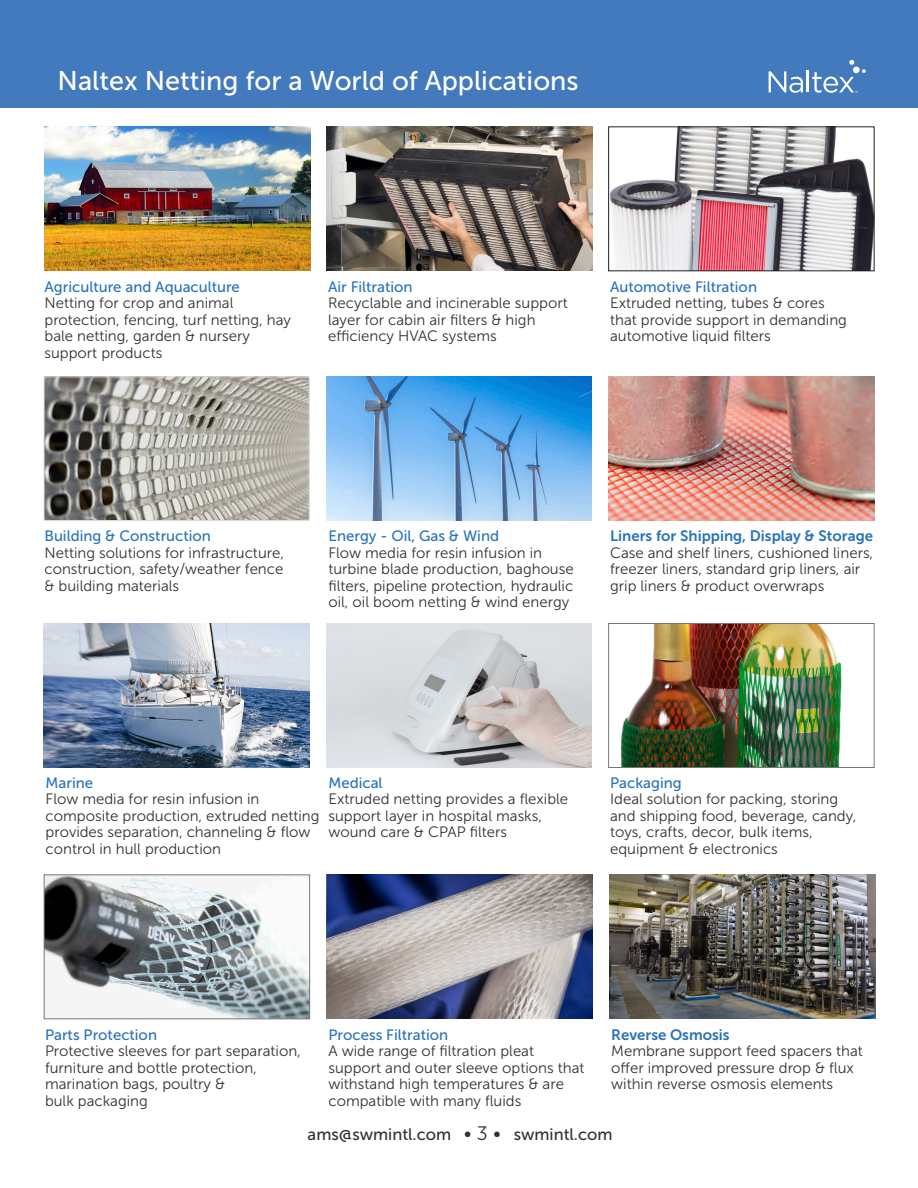
<style>
.page{position:relative;width:918px;height:1188px;background:#fff}
.page>*{position:absolute;margin:0;border:0;box-sizing:border-box;transform-origin:0 0}
.White_on_Grey_Heads{font:27px "Museo Sans 500";color:#fff}
.t1{font:16.5px "Museo Sans 500";color:#303235}
.Bullets___Copy{font:15px/16.5px "Museo Sans 300";color:#303235}
.Red_subhead{font:15px "Museo Sans 500";color:#2873ba}
.Red_subhead-2{font:15px "Museo Sans 700";color:#2873ba}
.s1{font-family:"Museo Sans 300";font-size:19.5px}
</style>
<div class="page">
<div style="left:0;top:0;width:918px;height:108px;background:#4379bd"></div>
<img style="left:327px;top:875px;width:265px;height:144px">
<img style="left:326px;top:377px;width:266px;height:144px">
<img style="left:609px;top:377px;width:265px;height:144px">
<img style="left:620px;top:625px;width:222px;height:141px">
<div style="left:608px;top:623px;width:266px;height:145px;border:1px solid #767779"></div>
<img style="left:46px;top:877px;width:262px;height:140px">
<div style="left:44px;top:875px;width:266px;height:144px;border:1px solid #767779"></div>
<img style="left:44px;top:624px;width:265px;height:144px">
<img style="left:610px;top:875px;width:265px;height:144px">
<svg style="left:769px;top:71px;width:34px;height:22px"></svg>
<hr style="left:807px;top:70px;width:2px;height:22px;background:#fff">
<svg style="left:812px;top:60px;width:54px;height:33px"></svg>
<img style="left:327px;top:127px;width:265px;height:144px">
<img style="left:46px;top:379px;width:261px;height:140px">
<div style="left:44px;top:377px;width:265px;height:144px;border:1px solid #dcdbdb"></div>
<img style="left:610px;top:129px;width:262px;height:140px">
<div style="left:608px;top:127px;width:266px;height:144px;border:1px solid #231f20"></div>
<img style="left:45px;top:127px;width:265px;height:144px">
<img style="left:326px;top:624px;width:266px;height:144px">
<p class="White_on_Grey_Heads" style="left:58px;top:66px;width:522px">Naltex Netting for a World of Applications</p>
<p class="Red_subhead" style="left:45px;top:279px;width:197px">Agriculture and Aquaculture</p>
<p class="Bullets___Copy" style="left:45px;top:295px;width:248px">Netting for crop and animal protection, fencing, turf netting, hay bale netting, garden &amp; nursery support products</p>
<p class="Red_subhead" style="left:328px;top:279px;width:86px">Air Filtration</p>
<p class="Bullets___Copy" style="left:328px;top:295px;width:241px">Recyclable and incinerable support layer for cabin air filters &amp; high efficiency HVAC systems</p>
<p class="Red_subhead" style="left:610px;top:279px;width:148px">Automotive Filtration</p>
<p class="Bullets___Copy" style="left:610px;top:295px;width:238px">Extruded netting, tubes &amp; cores that provide support in demanding automotive liquid filters</p>
<p class="Red_subhead" style="left:45px;top:528px;width:168px">Building &amp; Construction</p>
<p class="Bullets___Copy" style="left:45px;top:544px;width:241px;text-align:justify">Netting solutions for infrastructure, construction, safety/weather fence &amp; building materials</p>
<p class="Red_subhead" style="left:328px;top:528px;width:172px">Energy - Oil, Gas &amp; Wind</p>
<p class="Bullets___Copy" style="left:328px;top:544px;width:247px">Flow media for resin infusion in turbine blade production, baghouse filters, pipeline protection, hydraulic oil, oil boom netting &amp; wind energy</p>
<p class="Red_subhead-2" style="left:610px;top:528px;width:265px">Liners for Shipping, Display &amp; Storage</p>
<p class="Bullets___Copy" style="left:610px;top:544px;width:265px">Case and shelf liners, cushioned liners, freezer liners, standard grip liners, air grip liners &amp; product overwraps</p>
<p class="Red_subhead" style="left:46px;top:775px;width:49px">Marine</p>
<p class="Bullets___Copy" style="left:46px;top:791px;width:275px">Flow media for resin infusion in composite production, extruded netting provides separation, channeling &amp; flow control in hull production</p>
<p class="Red_subhead" style="left:328px;top:775px;width:56px">Medical</p>
<p class="Bullets___Copy" style="left:328px;top:791px;width:241px">Extruded netting provides a flexible support layer in hospital masks, wound care &amp; CPAP filters</p>
<p class="Red_subhead" style="left:610px;top:775px;width:73px">Packaging</p>
<p class="Bullets___Copy" style="left:610px;top:791px;width:248px">Ideal solution for packing, storing and shipping food, beverage, candy, toys, crafts, decor, bulk items, equipment &amp; electronics</p>
<p class="Red_subhead" style="left:45px;top:1026px;width:114px">Parts Protection</p>
<p class="Bullets___Copy" style="left:45px;top:1043px;width:257px">Protective sleeves for part separation, furniture and bottle protection, marination bags, poultry &amp;<br>bulk packaging</p>
<p class="Red_subhead" style="left:328px;top:1026px;width:121px">Process Filtration</p>
<p class="Bullets___Copy" style="left:328px;top:1043px;width:258px">A wide range of filtration pleat support and outer sleeve options that withstand high temperatures &amp; are compatible with many fluids</p>
<p class="Red_subhead-2" style="left:611px;top:1026px;width:120px">Reverse Osmosis</p>
<p class="Bullets___Copy" style="left:611px;top:1043px;width:253px">Membrane support feed spacers that offer improved pressure drop &amp; flux within reverse osmosis elements</p>
<p class="t1" style="left:308px;top:1125px;width:306px">ams@swmintl.com <span class="s1">• 3 •</span> swmintl.com</p>
</div>
